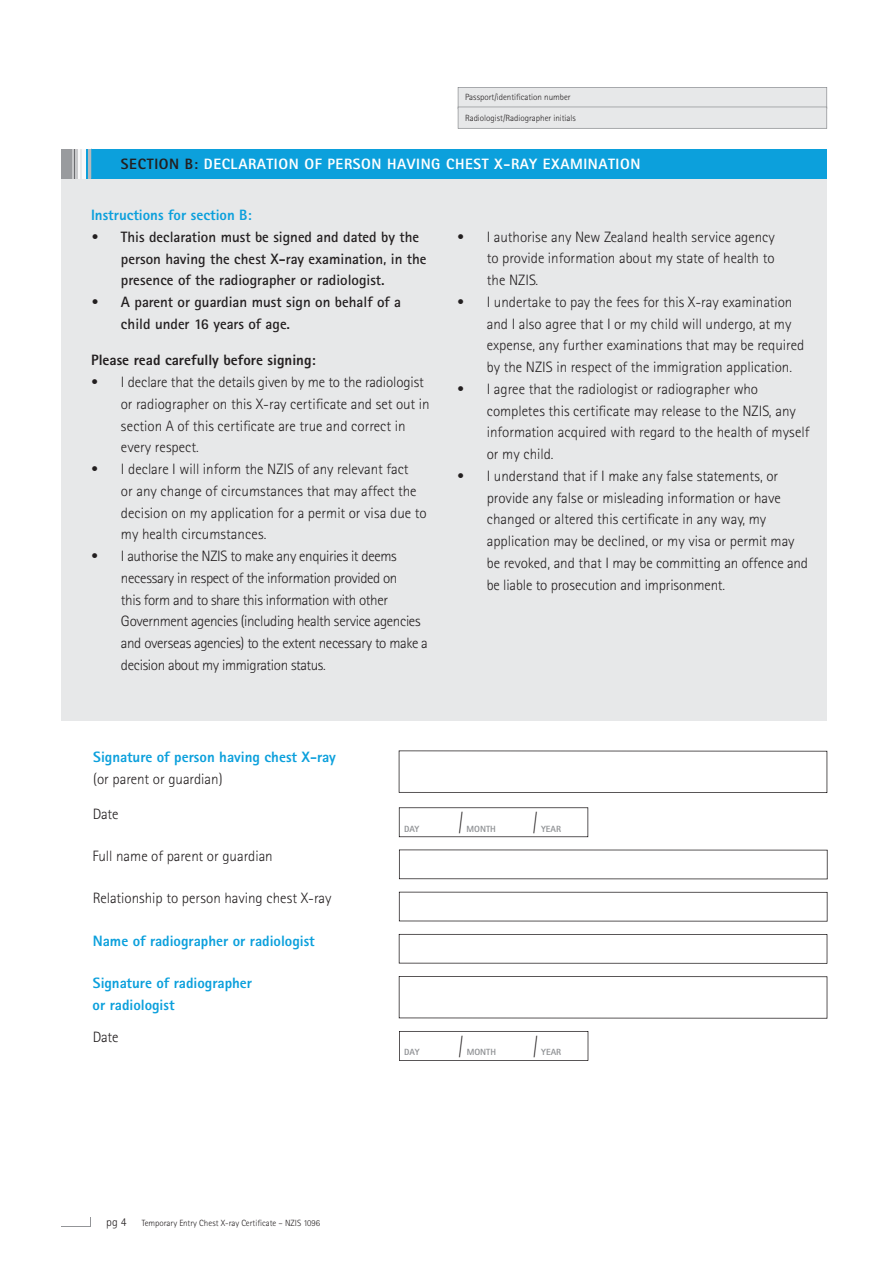
<style>
.page{position:relative;width:893px;height:1263px;background:#fff}
.page>*{position:absolute;margin:0;border:0;box-sizing:border-box;transform-origin:0 0}
.t1{font:24px "Rotis N Sans Serif Light NZT";color:#231f20;scale:.62 1}
.t2{font:15px/21.8px "Rotis N Sans Serif Light NZT";color:#231f20}
.t3{font:15px/21.8px "Rotis N Sans Serif Light NZT";letter-spacing:-.025em;color:#231f20}
.t4{font:15px/21.8px "Rotis N Sans Serif Bold NZT";color:#231f20}
.t5{font:15px/21.8px "Rotis N Sans Serif Extra Bold NZT";color:#0ca0dc}
.t6{font:15px "Rotis N Sans Serif Extra Bold NZT";letter-spacing:.04em;color:#fff}
.t7{font:15px "Rotis N Sans Serif Extra Bold NZT";color:#231f20}
.t8{font:12px "Rotis N Sans Serif Light NZT";color:#231f20}
.t9{font:9px "Rotis N Sans Serif Light NZT";color:#231f20}
.t10{font:9px "Rotis N Sans Serif Extra Bold NZT";letter-spacing:-.005em;color:#939598}
.s1{color:#231f20}
</style>
<div class="page">
<svg style="left:457px;top:87px;width:370px;height:42px;background:#e2e3e4"></svg>
<div style="left:61px;top:174px;width:766px;height:547px;background:#e7e8e9"></div>
<div style="left:61px;top:149px;width:766px;height:30px;background:#0ca0dc"></div>
<div style="left:61px;top:149px;width:30px;height:30px;background:linear-gradient(to bottom,#0ca0dc,#0ca0dc)"></div>
<div style="left:61px;top:149px;width:11px;height:30px;background:#999b9e"></div>
<hr style="left:72px;top:149px;width:2px;height:30px;background:#c7c8ca">
<svg style="left:74px;top:149px;width:4px;height:30px"></svg>
<hr style="left:78px;top:149px;width:2px;height:30px;background:#f8f8f9">
<hr style="left:80px;top:149px;width:2px;height:30px;background:#e7e8e9">
<hr style="left:82px;top:149px;width:4px;height:30px;background:#f8f8f9">
<hr style="left:89px;top:149px;width:2px;height:30px;background:#b8b9bc">
<svg style="left:398px;top:751px;width:429px;height:42px"></svg>
<svg style="left:399px;top:807px;width:189px;height:30px"></svg>
<svg style="left:399px;top:850px;width:428px;height:29px"></svg>
<svg style="left:399px;top:892px;width:428px;height:30px"></svg>
<svg style="left:399px;top:934px;width:428px;height:30px"></svg>
<svg style="left:399px;top:976px;width:428px;height:43px"></svg>
<svg style="left:399px;top:1031px;width:189px;height:30px"></svg>
<hr style="left:61px;top:1226px;width:30px;height:1px;background:#939598">
<p class="t9" style="left:465px;top:94px;width:107px">Passport/identification number</p>
<p class="t9" style="left:465px;top:115px;width:112px">Radiologist/Radiographer initials</p>
<p class="t6" style="left:121px;top:158px;width:521px"><span class="s1">SECTION B:</span> DECLARATION OF PERSON HAVING CHEST X-RAY EXAMINATION</p>
<p class="t5" style="left:91px;top:206px;width:162px">Instructions for section B:</p>
<p class="t4" style="left:121px;top:227px;width:307px;text-indent:-30px">• This declaration must be signed and dated by the person having the chest X-ray examination, in the presence of the radiographer or radiologist.</p>
<p class="t4" style="left:121px;top:293px;width:282px;text-indent:-30px">• A parent or guardian must sign on behalf of a child under 16 years of age.</p>
<p class="t7" style="left:91px;top:355px;width:226px">Please read carefully before signing:</p>
<p class="t2" style="left:121px;top:373px;width:310px;text-indent:-30px">• I declare that the details given by me to the radiologist or radiographer on this X-ray certificate and set out in section A of this certificate are true and correct in every respect.</p>
<p class="t2" style="left:121px;top:460px;width:307px;text-indent:-30px">• I declare I will inform the NZIS of any relevant fact<br>or any change of circumstances that may affect the decision on my application for a permit or visa due to my health circumstances.</p>
<p class="t3" style="left:121px;top:547px;width:308px;text-indent:-30px">• I authorise the NZIS to make any enquiries it deems necessary in respect of the information provided on<br>this form and to share this information with other Government agencies (including health service agencies and overseas agencies) to the extent necessary to make a decision about my immigration status.</p>
<p class="t2" style="left:487px;top:227px;width:290px;text-align:justify;text-indent:-30px">• I authorise any New Zealand health service agency to provide information about my state of health to the NZIS.</p>
<p class="t2" style="left:487px;top:292px;width:319px;text-indent:-30px">• I undertake to pay the fees for this X-ray examination and I also agree that I or my child will undergo, at my expense, any further examinations that may be required by the NZIS in respect of the immigration application.</p>
<p class="t2" style="left:487px;top:379px;width:324px;text-indent:-30px">• I agree that the radiologist or radiographer who completes this certificate may release to the NZIS, any information acquired with regard to the health of myself or my child.</p>
<p class="t2" style="left:487px;top:466px;width:323px;text-indent:-30px">• I understand that if I make any false statements, or provide any false or misleading information or have changed or altered this certificate in any way, my application may be declined, or my visa or permit may be revoked, and that I may be committing an offence and be liable to prosecution and imprisonment.</p>
<p class="t5" style="left:93px;top:748px;width:244px">Signature of person having chest X-ray</p>
<p class="t2" style="left:93px;top:770px;width:131px">(or parent or guardian)</p>
<p class="t2" style="left:93px;top:804px;width:27px">Date</p>
<p class="t2" style="left:93px;top:846px;width:182px">Full name of parent or guardian</p>
<p class="t2" style="left:93px;top:889px;width:240px">Relationship to person having chest X-ray</p>
<p class="t5" style="left:93px;top:931px;width:223px">Name of radiographer or radiologist</p>
<p class="t5" style="left:93px;top:973px;width:161px">Signature of radiographer or radiologist</p>
<p class="t2" style="left:93px;top:1028px;width:27px">Date</p>
<p class="t10" style="left:404px;top:825px;width:17px">DAY</p>
<h1 class="t1" style="left:458px;top:813px;width:8px">/</h1>
<p class="t10" style="left:466px;top:825px;width:31px">MONTH</p>
<h1 class="t1" style="left:533px;top:813px;width:8px">/</h1>
<p class="t10" style="left:541px;top:825px;width:21px">YEAR</p>
<p class="t10" style="left:404px;top:1049px;width:17px">DAY</p>
<h1 class="t1" style="left:459px;top:1037px;width:8px">/</h1>
<p class="t10" style="left:466px;top:1049px;width:31px">MONTH</p>
<h1 class="t1" style="left:533px;top:1037px;width:8px">/</h1>
<p class="t10" style="left:541px;top:1049px;width:21px">YEAR</p>
<p class="t8" style="left:106px;top:1218px;width:22px">pg 4</p>
<p class="t9" style="left:142px;top:1220px;width:180px">Temporary Entry Chest X-ray Certificate – NZIS 1096</p>
</div>
